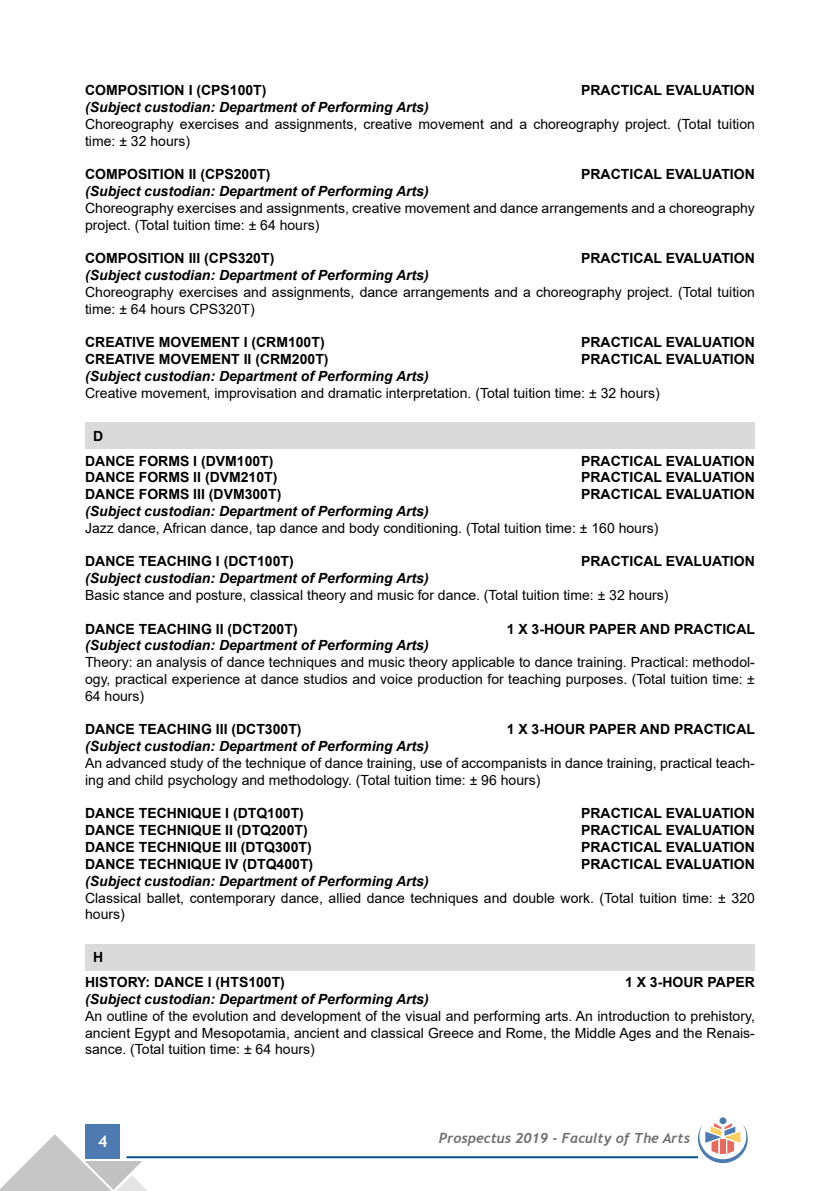
<style>
.page{position:relative;width:840px;height:1191px;background:#fff}
.page>*{position:absolute;margin:0;border:0;box-sizing:border-box;transform-origin:0 0}
.t1{font:700 16px "Trebuchet MS";color:#fff}
.t2{font:14px/16.8px "Arial";color:#000}
.t3{font:700 14px/24.8px "Arial";color:#000}
.t4{font:italic 700 14px "Arial";color:#000}
.t5{font:italic 700 14px "Trebuchet";color:#706f6f}
</style>
<div class="page">
<div style="left:86px;top:1124px;width:34px;height:34px;background:#4c7ab1"></div>
<hr style="left:126px;top:1156px;width:571px;height:2px;background:#005092">
<svg style="left:0;top:1134px;width:148px;height:57px"></svg>
<div style="left:719px;top:1117px;width:7px;height:7px;background:#4c7ab1;border-radius:50%"></div>
<svg style="left:697px;top:1123px;width:50px;height:40px"></svg>
<div style="left:85px;top:422px;width:669px;height:27px;background:#dadada"></div>
<div style="left:85px;top:944px;width:669px;height:26px;background:#dadada"></div>
<p class="t3" style="left:85px;top:78px;width:183px">COMPOSITION I (CPS100T)</p>
<p class="t3" style="left:581px;top:78px;width:175px">PRACTICAL EVALUATION</p>
<p class="t4" style="left:85px;top:98px;width:345px">(Subject custodian: Department of Performing Arts)</p>
<p class="t2" style="left:85px;top:115px;width:671px">Choreography exercises and assignments, creative movement and a choreography project. (Total tuition time: ± 32 hours)</p>
<p class="t3" style="left:85px;top:162px;width:187px">COMPOSITION II (CPS200T)</p>
<p class="t3" style="left:581px;top:162px;width:175px">PRACTICAL EVALUATION</p>
<p class="t4" style="left:85px;top:182px;width:345px">(Subject custodian: Department of Performing Arts)</p>
<p class="t2" style="left:85px;top:199px;width:671px">Choreography exercises and assignments, creative movement and dance arrangements and a choreography project. (Total tuition time: ± 64 hours)</p>
<p class="t3" style="left:85px;top:246px;width:191px">COMPOSITION III (CPS320T)</p>
<p class="t3" style="left:581px;top:246px;width:175px">PRACTICAL EVALUATION</p>
<p class="t4" style="left:85px;top:266px;width:345px">(Subject custodian: Department of Performing Arts)</p>
<p class="t2" style="left:85px;top:283px;width:671px">Choreography exercises and assignments, dance arrangements and a choreography project. (Total tuition time: ± 64 hours CPS320T)</p>
<p class="t3" style="left:85px;top:330px;width:241px">CREATIVE MOVEMENT I (CRM100T)</p>
<p class="t3" style="left:581px;top:330px;width:175px">PRACTICAL EVALUATION</p>
<p class="t3" style="left:85px;top:347px;width:245px">CREATIVE MOVEMENT II (CRM200T)</p>
<p class="t3" style="left:581px;top:347px;width:175px">PRACTICAL EVALUATION</p>
<p class="t4" style="left:85px;top:367px;width:345px">(Subject custodian: Department of Performing Arts)</p>
<p class="t2" style="left:85px;top:384px;width:576px">Creative movement, improvisation and dramatic interpretation. (Total tuition time: ± 32 hours)</p>
<p class="t3" style="left:85px;top:423px;width:190px;text-indent:8px">D<br>DANCE FORMS I (DVM100T)</p>
<p class="t3" style="left:581px;top:448px;width:175px">PRACTICAL EVALUATION</p>
<p class="t3" style="left:85px;top:465px;width:194px">DANCE FORMS II (DVM210T)</p>
<p class="t3" style="left:581px;top:465px;width:175px">PRACTICAL EVALUATION</p>
<p class="t3" style="left:85px;top:482px;width:198px">DANCE FORMS III (DVM300T)</p>
<p class="t3" style="left:581px;top:482px;width:175px">PRACTICAL EVALUATION</p>
<p class="t4" style="left:85px;top:502px;width:345px">(Subject custodian: Department of Performing Arts)</p>
<p class="t2" style="left:85px;top:519px;width:574px">Jazz dance, African dance, tap dance and body conditioning. (Total tuition time: ± 160 hours)</p>
<p class="t3" style="left:85px;top:549px;width:210px">DANCE TEACHING I (DCT100T)</p>
<p class="t3" style="left:581px;top:549px;width:175px">PRACTICAL EVALUATION</p>
<p class="t4" style="left:85px;top:569px;width:345px">(Subject custodian: Department of Performing Arts)</p>
<p class="t2" style="left:85px;top:586px;width:584px">Basic stance and posture, classical theory and music for dance. (Total tuition time: ± 32 hours)</p>
<p class="t3" style="left:85px;top:616px;width:214px">DANCE TEACHING II (DCT200T)</p>
<p class="t3" style="left:506px;top:616px;width:250px">1 X 3-HOUR PAPER AND PRACTICAL</p>
<p class="t4" style="left:85px;top:636px;width:345px">(Subject custodian: Department of Performing Arts)</p>
<p class="t2" style="left:85px;top:654px;width:671px;text-align:justify">Theory: an analysis of dance techniques and music theory applicable to dance training. Practical: methodol&shy;ogy, practical experience at dance studios and voice production for teaching purposes. (Total tuition time: ± 64 hours)</p>
<p class="t3" style="left:85px;top:717px;width:218px">DANCE TEACHING III (DCT300T)</p>
<p class="t3" style="left:506px;top:717px;width:250px">1 X 3-HOUR PAPER AND PRACTICAL</p>
<p class="t4" style="left:85px;top:737px;width:345px">(Subject custodian: Department of Performing Arts)</p>
<p class="t2" style="left:85px;top:754px;width:671px">An advanced study of the technique of dance training, use of accompanists in dance training, practical teach&shy;ing and child psychology and methodology. (Total tuition time: ± 96 hours)</p>
<p class="t3" style="left:85px;top:801px;width:220px">DANCE TECHNIQUE I (DTQ100T)</p>
<p class="t3" style="left:581px;top:801px;width:175px">PRACTICAL EVALUATION</p>
<p class="t3" style="left:85px;top:818px;width:224px">DANCE TECHNIQUE II (DTQ200T)</p>
<p class="t3" style="left:581px;top:818px;width:175px">PRACTICAL EVALUATION</p>
<p class="t3" style="left:85px;top:835px;width:228px">DANCE TECHNIQUE III (DTQ300T)</p>
<p class="t3" style="left:581px;top:835px;width:175px">PRACTICAL EVALUATION</p>
<p class="t3" style="left:85px;top:851px;width:229px">DANCE TECHNIQUE IV (DTQ400T)</p>
<p class="t3" style="left:581px;top:851px;width:175px">PRACTICAL EVALUATION</p>
<p class="t4" style="left:85px;top:871px;width:345px">(Subject custodian: Department of Performing Arts)</p>
<p class="t2" style="left:85px;top:889px;width:671px">Classical ballet, contemporary dance, allied dance techniques and double work. (Total tuition time: ± 320 hours)</p>
<p class="t3" style="left:85px;top:945px;width:201px;text-indent:8px">H<br>HISTORY: DANCE I (HTS100T)</p>
<p class="t3" style="left:624px;top:970px;width:131px">1 X 3-HOUR PAPER</p>
<p class="t4" style="left:85px;top:989px;width:345px">(Subject custodian: Department of Performing Arts)</p>
<p class="t2" style="left:85px;top:1007px;width:671px;text-align:justify">An outline of the evolution and development of the visual and performing arts. An introduction to prehistory, ancient Egypt and Mesopotamia, ancient and classical Greece and Rome, the Middle Ages and the Renais&shy;sance. (Total tuition time: ± 64 hours)</p>
<p class="t1" style="left:98px;top:1131px;width:11px">4</p>
<p class="t5" style="left:438px;top:1129px;width:252px">Prospectus 2019 - Faculty of The Arts</p>
</div>
